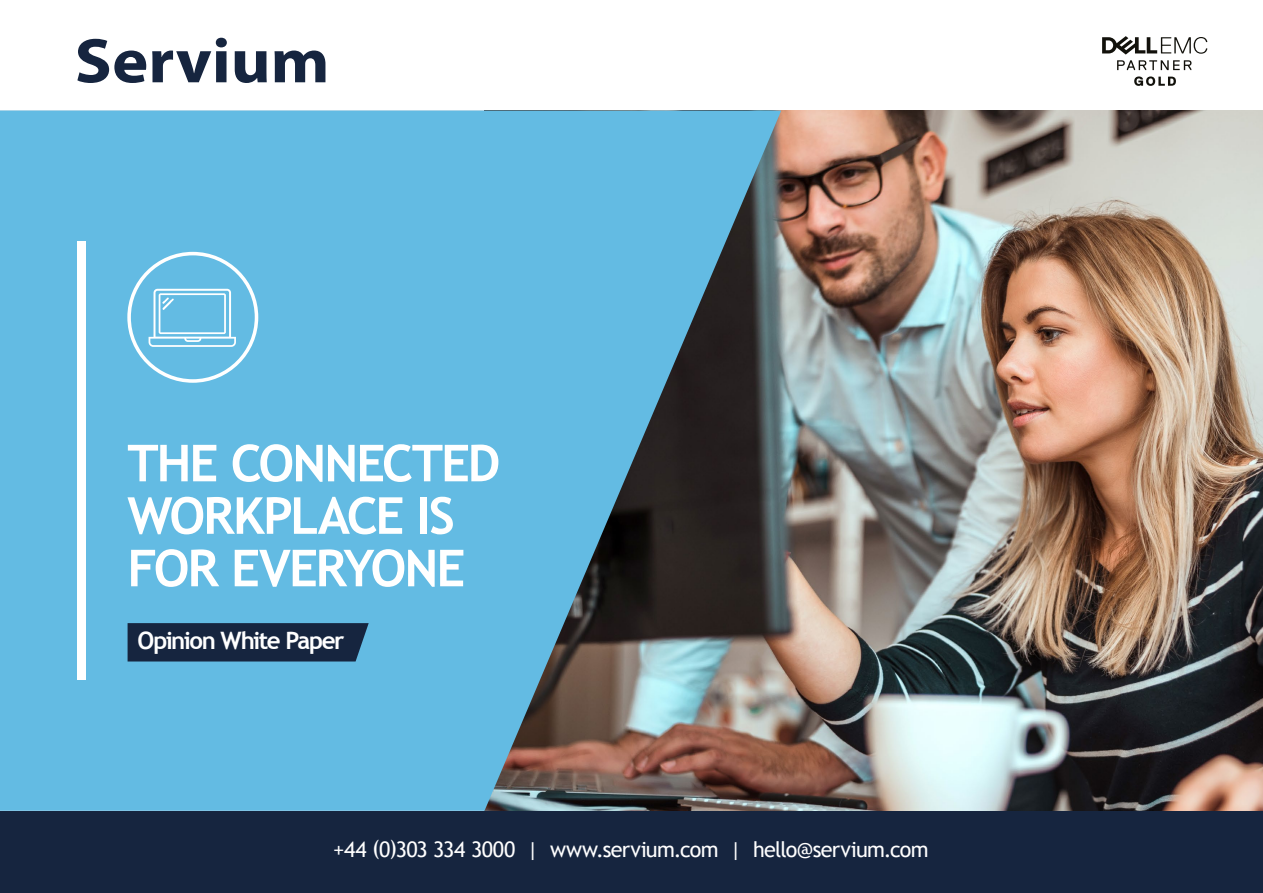
<style>
.page{position:relative;width:1263px;height:893px;background:#fff}
.page>*{position:absolute;margin:0;border:0;box-sizing:border-box;transform-origin:0 0}
.t1{font:700 51px/52.5px "Trebuchet MS";letter-spacing:-.04em;color:#fff}
.t2{font:700 24px "Trebuchet MS";letter-spacing:-.06em;color:#fff}
.t3{font:21.45px "Trebuchet MS";letter-spacing:-.03em;color:#fff}
</style>
<div class="page">
<svg style="left:1102px;top:36px;width:105px;height:34px"></svg>
<svg style="left:1134px;top:76px;width:42px;height:10px"></svg>
<div style="left:0;top:811px;width:1263px;height:82px;background:#16253f"></div>
<img style="left:781px;top:111px;width:482px;height:700px">
<svg style="left:0;top:111px;width:781px;height:700px;fill:#63bbe3"></svg>
<div style="left:128px;top:623px;width:241px;height:38px;background:#16253f"></div>
<div style="left:77px;top:241px;width:9px;height:438px;background:#fff"></div>
<svg style="left:127px;top:252px;width:131px;height:131px"></svg>
<svg style="left:77px;top:39px;width:69px;height:44px"></svg>
<svg style="left:152px;top:38px;width:75px;height:44px"></svg>
<svg style="left:235px;top:51px;width:32px;height:32px"></svg>
<svg style="left:275px;top:51px;width:50px;height:31px"></svg>
<h1 class="t1" style="left:127px;top:437px;width:375px">THE CONNECTED<br>WORKPLACE IS<br>FOR EVERYONE</h1>
<p class="t2" style="left:138px;top:625px;width:208px">Opinion White Paper</p>
<p class="t3" style="left:333px;top:837px;width:597px">+44 (0)303 334 3000 | www.servium.com | hello@servium.com</p>
</div>
